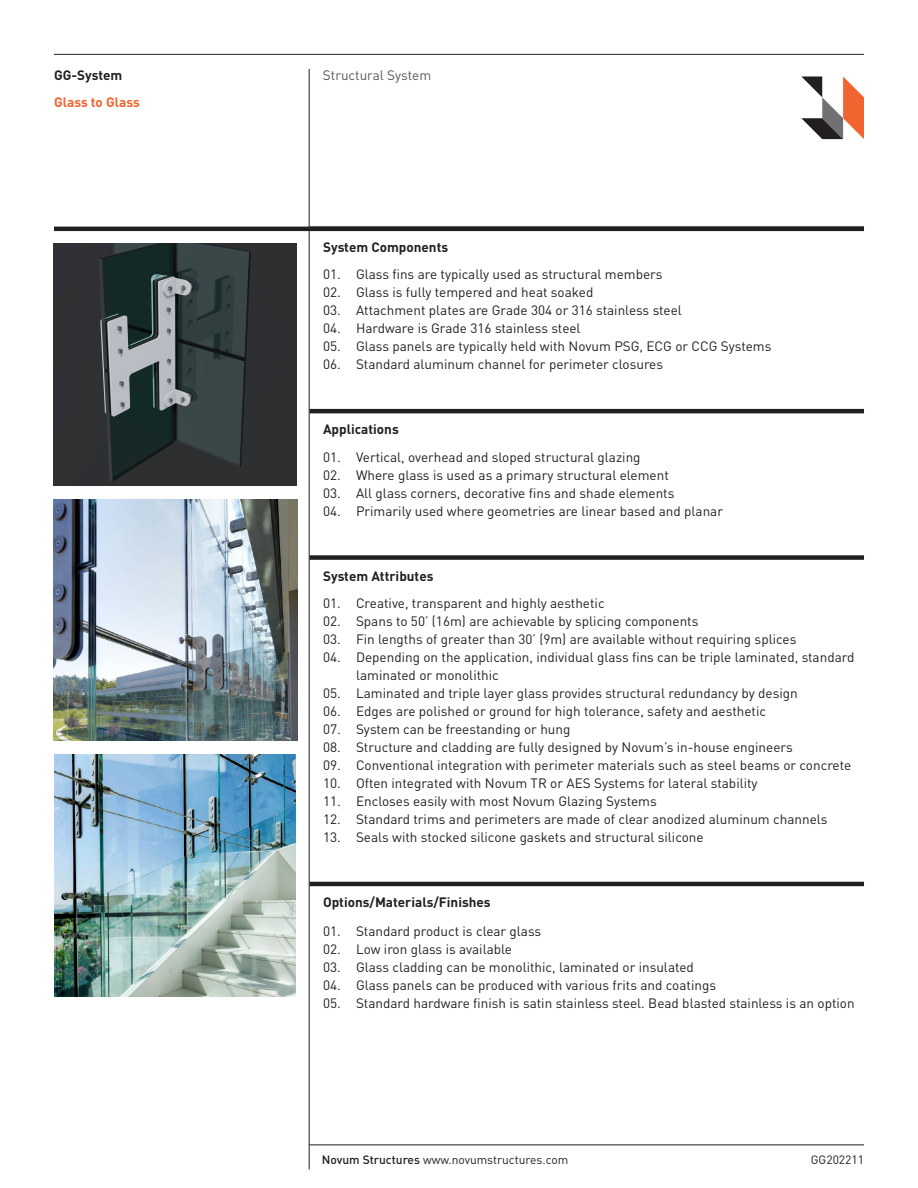
<style>
.page{position:relative;width:918px;height:1188px;background:#fff}
.page>*{position:absolute;margin:0;border:0;box-sizing:border-box;transform-origin:0 0}
.t1{font:13.5px/18px "DIN";color:#231f20}
.t2{font:700 13.5px "DIN";color:#231f20}
.t3{font:13.5px "DIN";color:#57585a}
.t4{font:700 13.5px "DIN";color:#f2642f}
.t5{font:12px "DIN";color:#231f20}
.s1{font-weight:500}
</style>
<div class="page">
<hr style="left:309px;top:69px;width:1px;height:1100px;background:#231f20">
<hr style="left:309px;top:1144px;width:555px;height:1px;background:#231f20">
<svg style="left:801px;top:76px;width:63px;height:63px"></svg>
<hr style="left:54px;top:54px;width:810px;height:1px;background:#231f20">
<hr style="left:54px;top:227px;width:810px;height:4px;background:#231f20">
<hr style="left:310px;top:409px;width:554px;height:4px;background:#231f20">
<hr style="left:310px;top:882px;width:554px;height:4px;background:#231f20">
<div style="left:310px;top:555px;width:554px;height:5px;background:#231f20"></div>
<img style="left:54px;top:243px;width:243px;height:242px">
<img style="left:53px;top:500px;width:244px;height:241px">
<img style="left:54px;top:755px;width:241px;height:241px">
<p class="t2" style="left:54px;top:66px;width:70px">GG-System</p>
<p class="t4" style="left:54px;top:93px;width:87px">Glass to Glass</p>
<p class="t3" style="left:323px;top:67px;width:110px">Structural System</p>
<p class="t2" style="left:323px;top:238px;width:127px">System Components</p>
<p class="t1" style="left:323px;top:265px;width:341px">01. Glass fins are typically used as structural members</p>
<p class="t1" style="left:323px;top:283px;width:272px">02. Glass is fully tempered and heat soaked</p>
<p class="t1" style="left:323px;top:301px;width:360px">03. Attachment plates are Grade 304 or 316 stainless steel</p>
<p class="t1" style="left:323px;top:319px;width:259px">04. Hardware is Grade 316 stainless steel</p>
<p class="t1" style="left:323px;top:337px;width:450px">05. Glass panels are typically held with Novum PSG, ECG or CCG Systems</p>
<p class="t1" style="left:323px;top:355px;width:342px">06. Standard aluminum channel for perimeter closures</p>
<p class="t2" style="left:323px;top:421px;width:77px">Applications</p>
<p class="t1" style="left:323px;top:448px;width:319px">01. Vertical, overhead and sloped structural glazing</p>
<p class="t1" style="left:323px;top:466px;width:347px">02. Where glass is used as a primary structural element</p>
<p class="t1" style="left:323px;top:484px;width:353px">03. All glass corners, decorative fins and shade elements</p>
<p class="t1" style="left:323px;top:502px;width:402px">04. Primarily used where geometries are linear based and planar</p>
<p class="t2" style="left:323px;top:567px;width:112px">System Attributes</p>
<p class="t1" style="left:323px;top:594px;width:283px">01. Creative, transparent and highly aesthetic</p>
<p class="t1" style="left:323px;top:612px;width:377px">02. Spans to 50’ (16m) are achievable by splicing components</p>
<p class="t1" style="left:323px;top:630px;width:475px">03. Fin lengths of greater than 30’ (9m) are available without requiring splices</p>
<p class="t1" style="left:356px;top:648px;width:500px;text-indent:-33px">04. Depending on the application, individual glass fins can be triple laminated, standard laminated or monolithic</p>
<p class="t1" style="left:323px;top:684px;width:476px">05. Laminated and triple layer glass provides structural redundancy by design</p>
<p class="t1" style="left:323px;top:702px;width:445px">06. Edges are polished or ground for high tolerance, safety and aesthetic</p>
<p class="t1" style="left:323px;top:720px;width:249px">07. System can be freestanding or hung</p>
<p class="t1" style="left:323px;top:738px;width:471px">08. Structure and cladding are fully designed by Novum’s in-house engineers</p>
<p class="t1" style="left:323px;top:756px;width:530px">09. Conventional integration with perimeter materials such as steel beams or concrete</p>
<p class="t1" style="left:323px;top:774px;width:436px">10. Often integrated with Novum TR or AES Systems for lateral stability</p>
<p class="t1" style="left:323px;top:792px;width:335px">11. Encloses easily with most Novum Glazing Systems</p>
<p class="t1" style="left:323px;top:810px;width:506px">12. Standard trims and perimeters are made of clear anodized aluminum channels</p>
<p class="t1" style="left:323px;top:828px;width:382px">13. Seals with stocked silicone gaskets and structural silicone</p>
<p class="t2" style="left:323px;top:894px;width:169px">Options/Materials/Finishes</p>
<p class="t1" style="left:323px;top:922px;width:220px">01. Standard product is clear glass</p>
<p class="t1" style="left:323px;top:940px;width:190px">02. Low iron glass is available</p>
<p class="t1" style="left:323px;top:958px;width:372px">03. Glass cladding can be monolithic, laminated or insulated</p>
<p class="t1" style="left:323px;top:976px;width:395px">04. Glass panels can be produced with various frits and coatings</p>
<p class="t1" style="left:323px;top:994px;width:533px">05. Standard hardware finish is satin stainless steel. Bead blasted stainless is an option</p>
<p class="t5" style="left:322px;top:1152px;width:248px"><span class="s1">Novum Structures</span> www.novumstructures.com</p>
<p class="t5" style="left:811px;top:1152px;width:55px">GG202211</p>
</div>
